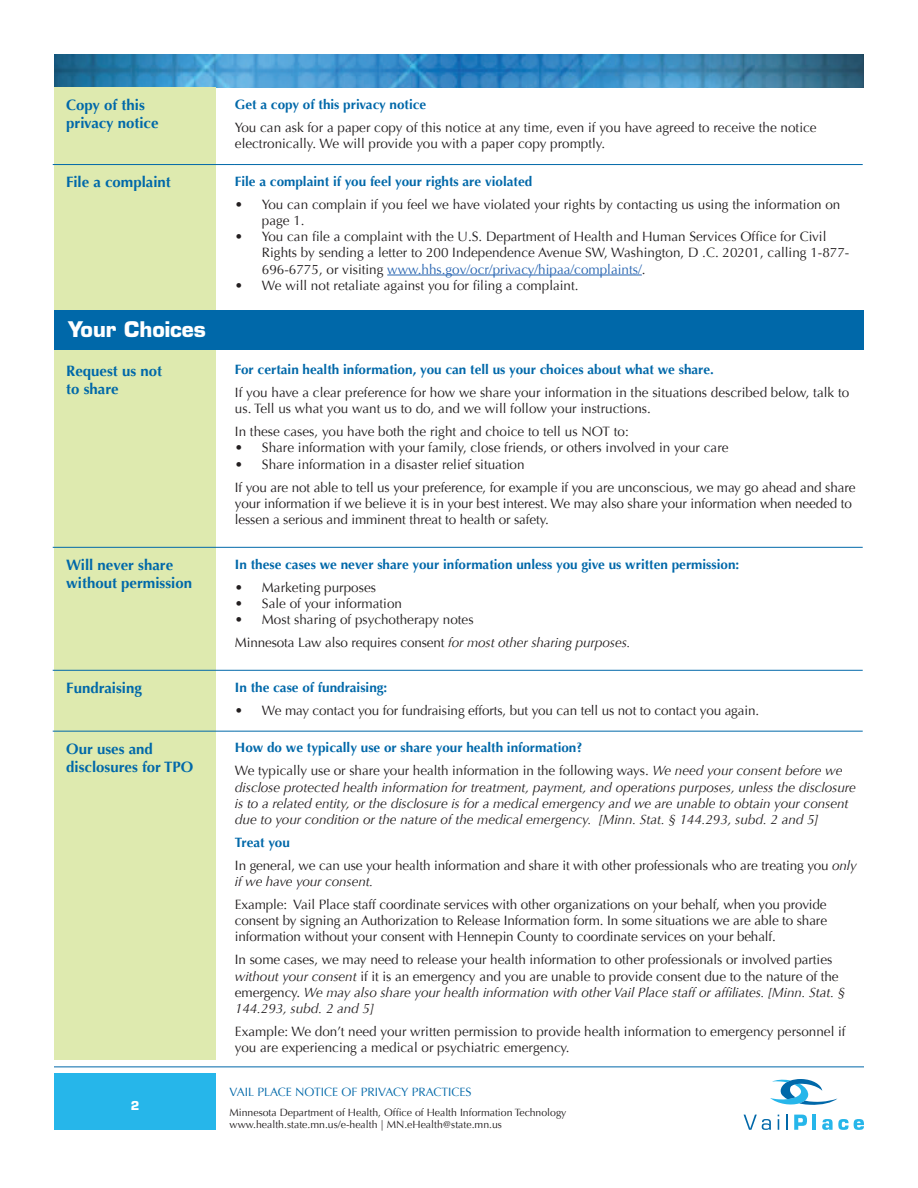
<style>
.page{position:relative;width:918px;height:1188px;background:#fff}
.page>*{position:absolute;margin:0;border:0;box-sizing:border-box;transform-origin:0 0}
.t1{font:700 21px "Eurostile";color:#fff}
.t2{font:700 15px/18px "Optima";color:#0068a9}
.t3{font:13.5px/16.2px "Optima";color:#231f20}
.t4{font:italic 13.5px/16.2px "Optima";letter-spacing:-.005em;color:#231f20}
.t5{font:700 13.5px "Optima";color:#0068a9}
.t6{font:12px "Optima";color:#0068a9}
.t7{font:700 12px "Eurostile";color:#fff}
.t8{font:10.5px/12.6px "Optima";color:#231f20}
.s1{color:#2865b1}
.s2{font-style:italic}
.s3{font-weight:700;color:#0068a9}
</style>
<div class="page">
<img style="left:54px;top:54px;width:810px;height:33px">
<div style="left:54px;top:87px;width:162px;height:973px;background:#deeaaf"></div>
<hr style="left:54px;top:1067px;width:810px;height:1px;background:#0068a9">
<div style="left:54px;top:1074px;width:162px;height:56px;background:#26b6ea"></div>
<svg style="left:744px;top:1115px;width:27px;height:15px"></svg>
<svg style="left:778px;top:1115px;width:1px;height:15px"></svg>
<svg style="left:786px;top:1115px;width:2px;height:15px"></svg>
<svg style="left:794px;top:1115px;width:13px;height:15px"></svg>
<hr style="left:813px;top:1115px;width:3px;height:15px;background:#26b6ea">
<svg style="left:822px;top:1119px;width:42px;height:11px"></svg>
<svg style="left:770px;top:1079px;width:68px;height:26px"></svg>
<hr style="left:53px;top:164px;width:182px;height:1px;background:#0068a9">
<hr style="left:235px;top:164px;width:628px;height:1px;background:#0068a9">
<hr style="left:387px;top:275px;width:255px;height:1px;background:#2865b1">
<hr style="left:53px;top:547px;width:182px;height:1px;background:#0068a9">
<hr style="left:235px;top:547px;width:628px;height:1px;background:#0068a9">
<hr style="left:53px;top:670px;width:182px;height:1px;background:#0068a9">
<hr style="left:235px;top:670px;width:628px;height:1px;background:#0068a9">
<hr style="left:53px;top:731px;width:182px;height:1px;background:#0068a9">
<hr style="left:235px;top:731px;width:628px;height:1px;background:#0068a9">
<div style="left:54px;top:310px;width:810px;height:40px;background:#0068a9"></div>
<p class="t2" style="left:66px;top:96px;width:94px">Copy of this privacy notice</p>
<p class="t5" style="left:235px;top:96px;width:193px">Get a copy of this privacy notice</p>
<p class="t3" style="left:235px;top:119px;width:583px">You can ask for a paper copy of this notice at any time, even if you have agreed to receive the notice electronically. We will provide you with a paper copy promptly.</p>
<p class="t2" style="left:66px;top:173px;width:106px">File a complaint</p>
<p class="t5" style="left:235px;top:173px;width:299px">File a complaint if you feel your rights are violated</p>
<p class="t3" style="left:262px;top:196px;width:580px;text-indent:-27px">• You can complain if you feel we have violated your rights by contacting us using the information on page 1.</p>
<p class="t3" style="left:262px;top:229px;width:589px;text-indent:-27px">• You can file a complaint with the U.S. Department of Health and Human Services Office for Civil<br>Rights by sending a letter to 200 Independence Avenue SW, Washington, D .C. 20201, calling 1-877-<br>696-6775, or visiting <span class="s1">www.hhs.gov/ocr/privacy/hipaa/complaints/</span>.</p>
<p class="t3" style="left:235px;top:277px;width:345px">• We will not retaliate against you for filing a complaint.</p>
<h1 class="t1" style="left:68px;top:317px;width:140px">Your Choices</h1>
<p class="t2" style="left:66px;top:362px;width:97px">Request us not to share</p>
<p class="t5" style="left:235px;top:362px;width:481px">For certain health information, you can tell us your choices about what we share.</p>
<p class="t3" style="left:235px;top:385px;width:616px">If you have a clear preference for how we share your information in the situations described below, talk to us. Tell us what you want us to do, and we will follow your instructions.</p>
<p class="t3" style="left:235px;top:424px;width:395px">In these cases, you have both the right and choice to tell us NOT to:</p>
<p class="t3" style="left:235px;top:440px;width:495px">• Share information with your family, close friends, or others involved in your care</p>
<p class="t3" style="left:235px;top:453px;width:622px;line-height:23px">• Share information in a disaster relief situation<br>If you are not able to tell us your preference, for example if you are unconscious, we may go ahead and share</p>
<p class="t3" style="left:235px;top:495px;width:618px">your information if we believe it is in your best interest. We may also share your information when needed to lessen a serious and imminent threat to health or safety.</p>
<p class="t2" style="left:66px;top:556px;width:127px">Will never share without permission</p>
<p class="t5" style="left:235px;top:556px;width:506px">In these cases we never share your information unless you give us written permission:</p>
<p class="t3" style="left:235px;top:579px;width:143px">• Marketing purposes</p>
<p class="t3" style="left:235px;top:595px;width:169px">• Sale of your information</p>
<p class="t3" style="left:235px;top:608px;width:397px;line-height:23px">• Most sharing of psychotherapy notes<br>Minnesota Law also requires consent <span class="s2">for most other sharing purposes.</span></p>
<p class="t2" style="left:66px;top:679px;width:77px">Fundraising</p>
<p class="t5" style="left:235px;top:679px;width:154px">In the case of fundraising:</p>
<p class="t3" style="left:235px;top:702px;width:526px">• We may contact you for fundraising efforts, but you can tell us not to contact you again.</p>
<p class="t2" style="left:66px;top:740px;width:129px">Our uses and disclosures for TPO</p>
<p class="t3" style="left:235px;top:737px;width:609px;line-height:23px"><span class="s3">How do we typically use or share your health information?<br></span>We typically use or share your health information in the following ways. <span class="s2">We need your consent before we</span></p>
<p class="t4" style="left:235px;top:779px;width:623px">disclose protected health information for treatment, payment, and operations purposes, unless the disclosure is to a related entity, or the disclosure is for a medical emergency and we are unable to obtain your consent due to your condition or the nature of the medical emergency. [Minn. Stat. § 144.293, subd. 2 and 5]</p>
<p class="t3" style="left:235px;top:831px;width:623px;line-height:23px"><span class="s3">Treat you<br></span>In general, we can use your health information and share it with other professionals who are treating you <span class="s2">only</span></p>
<p class="t4" style="left:235px;top:874px;width:140px">if we have your consent.</p>
<p class="t3" style="left:235px;top:897px;width:594px;text-align:justify">Example: Vail Place staff coordinate services with other organizations on your behalf, when you provide consent by signing an Authorization to Release Information form. In some situations we are able to share information without your consent with Hennepin County to coordinate services on your behalf.</p>
<p class="t3" style="left:235px;top:952px;width:612px">In some cases, we may need to release your health information to other professionals or involved parties <span class="s2">without your consent</span> if it is an emergency and you are unable to provide consent due to the nature of the emergency. <span class="s2">We may also share your health information with other Vail Place staff or affiliates. [Minn. Stat. § 144.293, subd. 2 and 5]</span></p>
<p class="t3" style="left:235px;top:1024px;width:612px">Example: We don’t need your written permission to provide health information to emergency personnel if you are experiencing a medical or psychiatric emergency.</p>
<p class="t7" style="left:131px;top:1099px;width:10px">2</p>
<p class="t6" style="left:230px;top:1085px;width:243px">VAIL PLACE NOTICE OF PRIVACY PRACTICES</p>
<p class="t8" style="left:230px;top:1106px;width:339px">Minnesota Department of Health, Office of Health Information Technology www.health.state.mn.us/e-health | MN.eHealth@state.mn.us</p>
</div>
